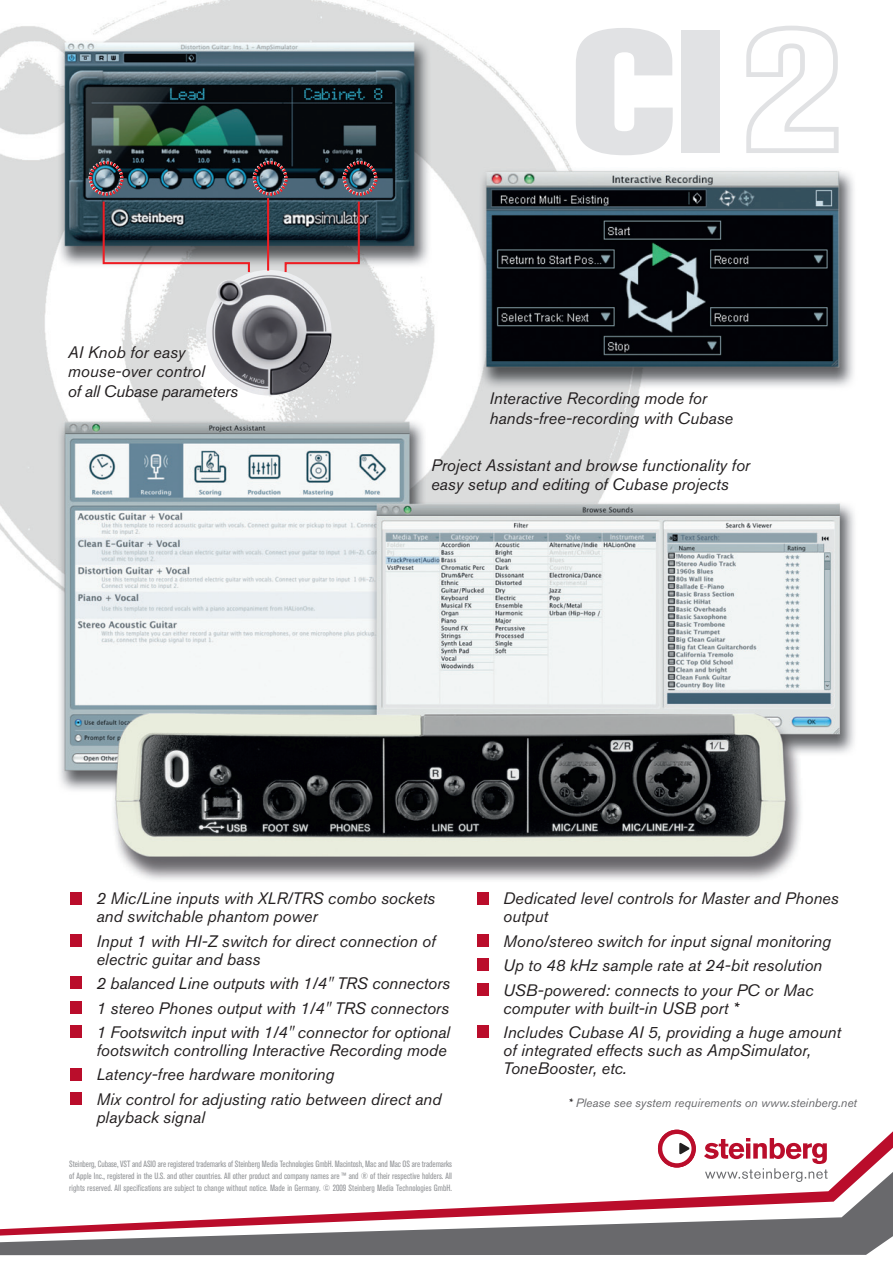
<style>
.page{position:relative;width:893px;height:1263px;background:#fff}
.page>*{position:absolute;margin:0;border:0;box-sizing:border-box;transform-origin:0 0}
.t1{font:italic 16.5px/24.5px "Akzidenz Grotesk BQ";color:#231f20}
.t2{font:italic 12px "Akzidenz Grotesk BQ";color:#69696c}
.t3{font:condensed 9px/12px "Akzidenz Grotesk BQ";letter-spacing:.005em;color:#95979a;text-align:justify}
.s1{color:#231f20}
</style>
<div class="page">
<img style="left:0;top:0;width:855px;height:1256px">
<svg style="left:0;top:793px;width:893px;height:454px"></svg>
<div style="left:70px;top:892px;width:11px;height:12px;background:#ba0d2b"></div>
<div style="left:70px;top:934px;width:11px;height:13px;background:#ba0d2b"></div>
<div style="left:70px;top:977px;width:11px;height:12px;background:#ba0d2b"></div>
<div style="left:70px;top:1001px;width:11px;height:13px;background:#ba0d2b"></div>
<div style="left:70px;top:1026px;width:11px;height:12px;background:#ba0d2b"></div>
<div style="left:70px;top:1068px;width:11px;height:12px;background:#ba0d2b"></div>
<div style="left:70px;top:1092px;width:11px;height:13px;background:#ba0d2b"></div>
<div style="left:477px;top:892px;width:11px;height:12px;background:#ba0d2b"></div>
<div style="left:477px;top:934px;width:11px;height:13px;background:#ba0d2b"></div>
<div style="left:477px;top:959px;width:11px;height:12px;background:#ba0d2b"></div>
<div style="left:477px;top:983px;width:11px;height:13px;background:#ba0d2b"></div>
<div style="left:477px;top:1026px;width:11px;height:12px;background:#ba0d2b"></div>
<img style="left:206px;top:270px;width:126px;height:126px">
<div style="left:89px;top:161px;width:34px;height:34px;border:3px dashed #fff;border-radius:50%"></div>
<div style="left:89px;top:161px;width:35px;height:35px;border:3px dashed #ee1d23;border-radius:50%"></div>
<div style="left:253px;top:161px;width:34px;height:34px;border:3px dashed #fff;border-radius:50%"></div>
<div style="left:253px;top:161px;width:35px;height:35px;border:3px dashed #ee1d23;border-radius:50%"></div>
<div style="left:342px;top:161px;width:35px;height:34px;border:3px dashed #fff;border-radius:50%"></div>
<div style="left:343px;top:161px;width:34px;height:35px;border:3px dashed #ee1d23;border-radius:50%"></div>
<svg style="left:102px;top:200px;width:149px;height:74px;background:#616971"></svg>
<svg style="left:284px;top:200px;width:77px;height:74px;background:#62666d"></svg>
<hr style="left:267px;top:198px;width:2px;height:73px;background:#ee1d23">
<svg style="left:658px;top:1130px;width:38px;height:38px"></svg>
<svg style="left:704px;top:1138px;width:123px;height:44px"></svg>
<svg style="left:576px;top:28px;width:97px;height:127px"></svg>
<div style="left:681px;top:30px;width:39px;height:123px;background:#e1e2e4"></div>
<svg style="left:746px;top:26px;width:92px;height:127px"></svg>
<p class="t1" style="left:68px;top:344px;width:172px;line-height:19.5px">AI Knob for easy mouse-over control<br>of all Cubase parameters</p>
<p class="t1" style="left:489px;top:390px;width:245px;line-height:19.5px">Interactive Recording mode for hands-free-recording with Cubase</p>
<p class="t1" style="left:431px;top:457px;width:321px;line-height:19.5px">Project Assistant and browse functionality for easy setup and editing of Cubase projects</p>
<p class="t1" style="left:96px;top:891px;width:340px;line-height:18px">2 Mic/Line inputs with XLR/TRS combo sockets and switchable phantom power</p>
<p class="t1" style="left:96px;top:934px;width:341px;line-height:18px">Input 1 with HI-Z switch for direct connection of electric guitar and bass</p>
<p class="t1" style="left:96px;top:973px;width:355px;text-align:justify">2 balanced Line outputs with 1/4" TRS connectors 1 stereo Phones output with 1/4" TRS connectors 1 Footswitch input with 1/4" connector for optional</p>
<p class="t1" style="left:96px;top:1040px;width:352px">footswitch controlling Interactive Recording mode<br>Latency-free hardware monitoring<br>Mix control for adjusting ratio between direct and</p>
<p class="t1" style="left:96px;top:1106px;width:110px">playback signal</p>
<p class="t3" style="left:69px;top:1159px;width:384px">Steinberg, Cubase, VST and ASIO are registered trademarks of Steinberg Media Technologies GmbH. Macintosh, Mac and Mac OS are trademarks of Apple Inc., registered in the U.S. and other countries. All other product and company names are ™ and ® of their respective holders. All rights reserved. All specifications are subject to change without notice. Made in Germany. © 2009 Steinberg Media Technologies GmbH.</p>
<p class="t1" style="left:503px;top:891px;width:337px;line-height:18px">Dedicated level controls for Master and Phones output</p>
<p class="t1" style="left:503px;top:931px;width:329px">Mono/stereo switch for input signal monitoring<br>Up to 48 kHz sample rate at 24-bit resolution<br>USB-powered: connects to your PC or Mac</p>
<p class="t1" style="left:503px;top:997px;width:339px">computer with built-in USB port *<br>Includes Cubase AI 5, providing a huge amount</p>
<p class="t1" style="left:503px;top:1043px;width:309px;line-height:18px">of integrated effects such as AmpSimulator,<br>ToneBooster, etc.</p>
<p class="t2" style="left:568px;top:1098px;width:290px"><span class="s1">*</span> Please see system requirements on www.steinberg.net</p>
</div>
